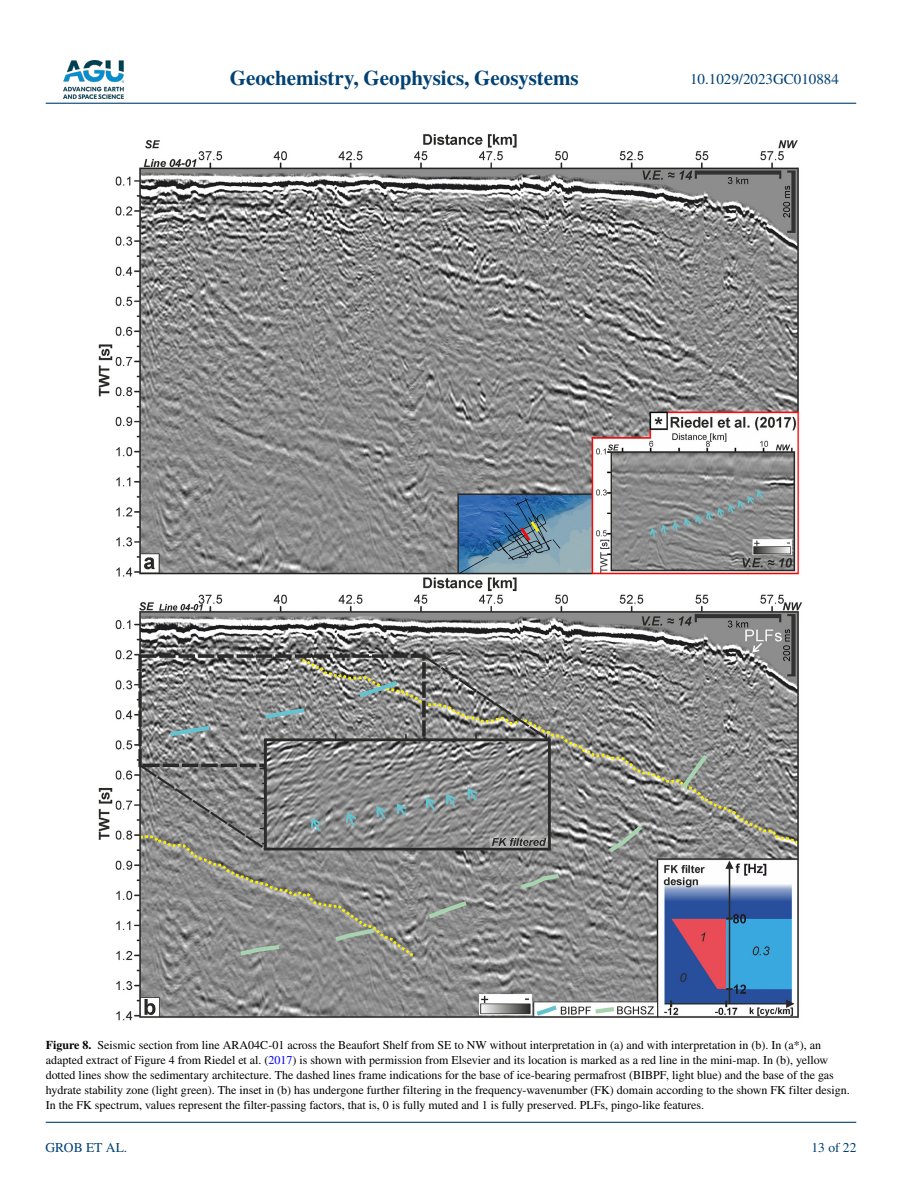
<style>
.page{position:relative;width:902px;height:1183px;background:#fff}
.page>*{position:absolute;margin:0;border:0;box-sizing:border-box;transform-origin:0 0}
.t1{font:700 21px "STIX";color:#004174}
.t2{font:15px "STIX";color:#004174}
.t3{font:13.5px "STIX";color:#004174}
.t4{font:12px/15px "STIX";color:#000}
.s1{font-weight:700}
.s2{color:#00f}
</style>
<div class="page">
<img style="left:63px;top:60px;width:60px;height:39px">
<hr style="left:46px;top:103px;width:810px;height:1px;background:#004174">
<hr style="left:46px;top:1121px;width:810px;height:1px;background:#004174">
<img style="left:98px;top:134px;width:704px;height:886px">
<h1 class="t1" style="left:230px;top:66px;width:350px">Geochemistry, Geophysics, Geosystems</h1>
<p class="t2" style="left:690px;top:69px;width:150px">10.1029/2023GC010884</p>
<p class="t4" style="left:46px;top:1037px;width:805px"><span class="s1">Figure 8.</span> Seismic section from line ARA04C-01 across the Beaufort Shelf from SE to NW without interpretation in (a) and with interpretation in (b). In (a*), an adapted extract of Figure 4 from Riedel et al. (<span class="s2">2017</span>) is shown with permission from Elsevier and its location is marked as a red line in the mini-map. In (b), yellow dotted lines show the sedimentary architecture. The dashed lines frame indications for the base of ice-bearing permafrost (BIBPF, light blue) and the base of the gas hydrate stability zone (light green). The inset in (b) has undergone further filtering in the frequency-wavenumber (FK) domain according to the shown FK filter design.<br>In the FK spectrum, values represent the filter-passing factors, that is, 0 is fully muted and 1 is fully preserved. PLFs, pingo-like features.</p>
<p class="t3" style="left:45px;top:1138px;width:83px">GROB ET AL.</p>
<p class="t3" style="left:811px;top:1138px;width:46px">13 of 22</p>
</div>
